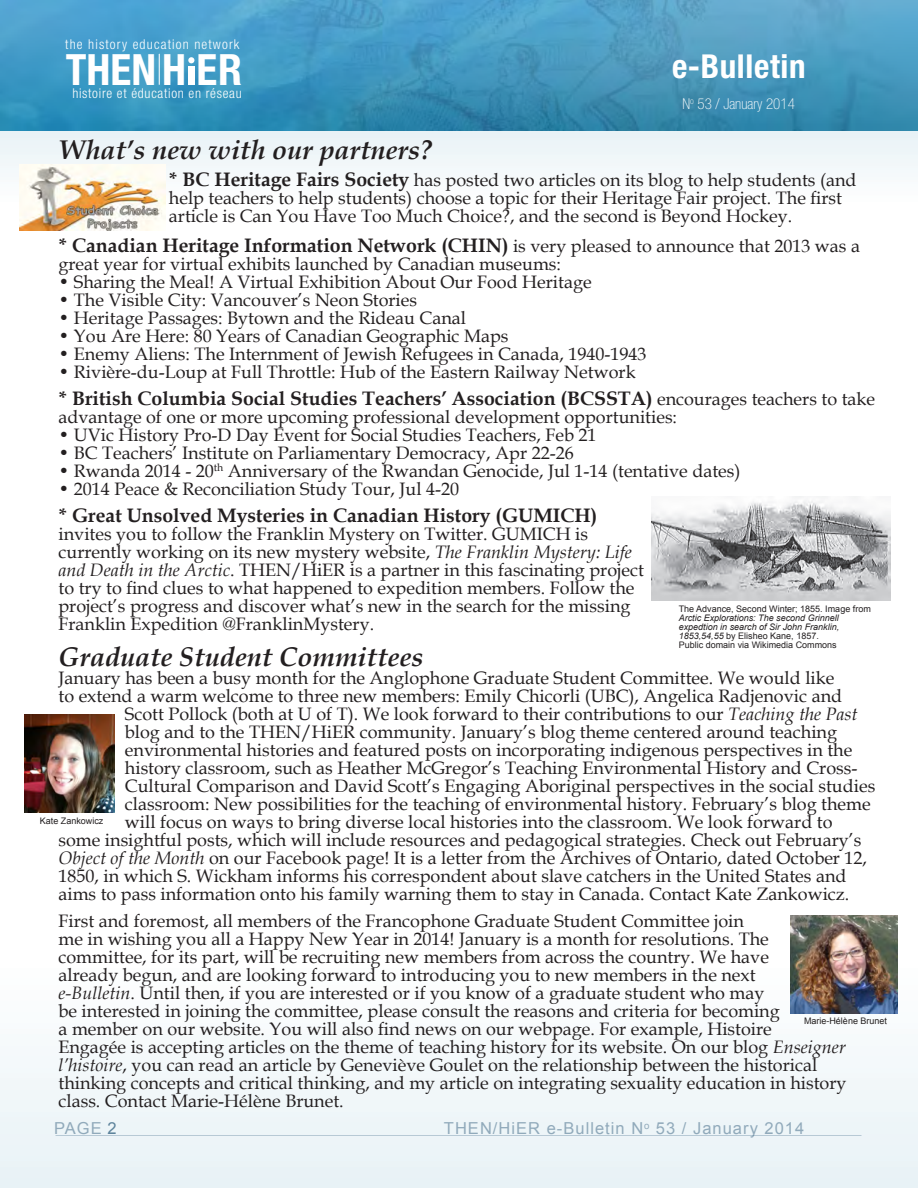
<style>
.page{position:relative;width:918px;height:1188px;background:#fff}
.page>*{position:absolute;margin:0;border:0;box-sizing:border-box;transform-origin:0 0}
.t1{font:700 condensed 43.2px "Helvetica Neue";color:#fff}
.t2{font:700 condensed 33px "Helvetica Neue";letter-spacing:.02em;color:#fff}
.t3{font:italic 700 27px "Book Antiqua";color:#231f20}
.t4{font:700 19.5px "Book Antiqua";color:#231f20}
.t5{font:18px/18px "Book Antiqua";color:#231f20}
.t6{font:16.5px "Arial";letter-spacing:.06em;color:#91aabb}
.t7{font:100 condensed 15px "Helvetica Neue";color:#fff}
.t8{font:300 condensed 13.65px "Helvetica Neue";letter-spacing:.05em;color:#fff}
.t9{font:300 condensed 13.65px "Helvetica Neue";letter-spacing:.07em;color:#fff}
.t10{font:9px "Arial";color:#231f20}
.t11{font:italic 9px/9px "Arial";color:#231f20;text-align:justify}
.s1{font-weight:700;font-size:19.5px}
.s2{font-weight:400;font-size:18px}
.s3{font-style:italic}
.s4{font-style:normal}
.s5{color:#5e849c}
</style>
<div class="page">
<div style="left:0;top:963px;width:918px;height:225px;background:#f2f7f9"></div>
<hr style="left:56px;top:1135px;width:805px;height:1px;background:#003b62">
<div style="left:0;top:130px;width:918px;height:72px;background:#f2f7f9"></div>
<img style="left:0;top:0;width:918px;height:130px">
<hr style="left:159px;top:54px;width:1px;height:31px;background:#fff">
<div style="left:188px;top:66px;width:6px;height:19px;background:#fff"></div>
<svg style="left:188px;top:57px;width:6px;height:6px"></svg>
<img style="left:791px;top:915px;width:106px;height:98px">
<img style="left:24px;top:715px;width:90px;height:98px">
<img style="left:20px;top:165px;width:145px;height:65px">
<img style="left:651px;top:496px;width:240px;height:105px">
<p class="t9" style="left:65px;top:36px;width:176px">the history education network</p>
<p class="t8" style="left:72px;top:86px;width:171px">histoire et éducation en réseau</p>
<h1 class="t1" style="left:66px;top:43px;width:178px">THENH ER</h1>
<p class="t2" style="left:672px;top:46px;width:135px">e-Bulletin</p>
<p class="t7" style="left:682px;top:96px;width:114px">N<sup>o</sup> 53 / January 2014</p>
<p class="t3" style="left:58px;top:131px;width:375px">What’s new with our partners?</p>
<p class="t5" style="left:169px;top:171px;width:689px"><span class="s1">* BC Heritage Fairs Society</span> has posted two articles on its blog to help students (and help teachers to help students) choose a topic for their Heritage Fair project. The first article is Can You Have Too Much Choice?, and the second is Beyond Hockey.</p>
<p class="t4" style="left:58px;top:232px;width:803px">* Canadian Heritage Information Network (CHIN) <span class="s2">is very pleased to announce that 2013 was a</span></p>
<p class="t5" style="left:59px;top:255px;width:504px">great year for virtual exhibits launched by Canadian museums:</p>
<p class="t5" style="left:59px;top:273px;width:535px">• Sharing the Meal! A Virtual Exhibition About Our Food Heritage</p>
<p class="t5" style="left:59px;top:291px;width:360px">• The Visible City: Vancouver’s Neon Stories</p>
<p class="t5" style="left:59px;top:309px;width:409px">• Heritage Passages: Bytown and the Rideau Canal</p>
<p class="t5" style="left:59px;top:327px;width:452px">• You Are Here: 80 Years of Canadian Geographic Maps</p>
<p class="t5" style="left:59px;top:345px;width:589px">• Enemy Aliens: The Internment of Jewish Refugees in Canada, 1940-1943</p>
<p class="t5" style="left:59px;top:363px;width:579px">• Rivière-du-Loup at Full Throttle: Hub of the Eastern Railway Network</p>
<p class="t4" style="left:58px;top:385px;width:818px">* British Columbia Social Studies Teachers’ Association (BCSSTA) <span class="s2">encourages teachers to take</span></p>
<p class="t5" style="left:58px;top:408px;width:620px">advantage of one or more upcoming professional development opportunities:</p>
<p class="t5" style="left:58px;top:426px;width:540px">• UVic History Pro-D Day Event for Social Studies Teachers, Feb 21</p>
<p class="t5" style="left:58px;top:444px;width:517px">• BC Teachers’ Institute on Parliamentary Democracy, Apr 22-26</p>
<p class="t5" style="left:58px;top:462px;width:683px">• Rwanda 2014 - 20<sup>th</sup> Anniversary of the Rwandan Genocide, Jul 1-14 (tentative dates)</p>
<p class="t5" style="left:59px;top:480px;width:402px">• 2014 Peace &amp; Reconciliation Study Tour, Jul 4-20</p>
<p class="t4" style="left:58px;top:502px;width:540px">* Great Unsolved Mysteries in Canadian History (GUMICH)</p>
<p class="t5" style="left:58px;top:525px;width:587px">invites you to follow the Franklin Mystery on Twitter. GUMICH is currently working on its new mystery website, <span class="s3">The Franklin Mystery: Life and Death in the Arctic</span>. THEN/HiER is a partner in this fascinating project to try to find clues to what happened to expedition members. Follow the project’s progress and discover what’s new in the search for the missing Franklin Expedition @FranklinMystery.</p>
<p class="t3" style="left:58px;top:638px;width:367px">Graduate Student Committees</p>
<p class="t5" style="left:58px;top:669px;width:777px">January has been a busy month for the Anglophone Graduate Student Committee. We would like</p>
<p class="t5" style="left:58px;top:687px;width:785px">to extend a warm welcome to three new members: Emily Chicorli (UBC), Angelica Radjenovic and</p>
<p class="t5" style="left:125px;top:705px;width:734px">Scott Pollock (both at U of T). We look forward to their contributions to our <span class="s3">Teaching the Past</span></p>
<p class="t5" style="left:125px;top:723px;width:714px">blog and to the THEN/HiER community. January’s blog theme centered around teaching</p>
<p class="t5" style="left:125px;top:741px;width:729px">environmental histories and featured posts on incorporating indigenous perspectives in the</p>
<p class="t5" style="left:125px;top:759px;width:734px">history classroom, such as Heather McGregor’s Teaching Environmental History and Cross-</p>
<p class="t5" style="left:125px;top:777px;width:752px">Cultural Comparison and David Scott’s Engaging Aboriginal perspectives in the social studies</p>
<p class="t5" style="left:125px;top:795px;width:747px">classroom: New possibilities for the teaching of environmental history. February’s blog theme</p>
<p class="t5" style="left:125px;top:813px;width:709px">will focus on ways to bring diverse local histories into the classroom. We look forward to</p>
<p class="t5" style="left:58px;top:831px;width:805px">some insightful posts, which will include resources and pedagogical strategies. Check out February’s</p>
<p class="t5" style="left:58px;top:849px;width:810px"><span class="s3">Object of the Month</span> on our Facebook page! It is a letter from the Archives of Ontario, dated October 12,</p>
<p class="t5" style="left:58px;top:867px;width:790px">1850, in which S. Wickham informs his correspondent about slave catchers in the United States and</p>
<p class="t5" style="left:58px;top:885px;width:792px">aims to pass information onto his family warning them to stay in Canada. Contact Kate Zankowicz.</p>
<p class="t5" style="left:58px;top:912px;width:790px">First and foremost, all members of the Francophone Graduate Student Committee join<br>me in wishing you all a Happy New Year in 2014! January is a month for resolutions. The committee, for its part, will be recruiting new members from across the country. We have<br>already begun, and are looking forward to introducing you to new members in the next<br><span class="s3">e-Bulletin</span>. Until then, if you are interested or if you know of a graduate student who may<br>be interested in joining the committee, please consult the reasons and criteria for becoming<br>a member on our website. You will also find news on our webpage. For example, Histoire<br>Engagée is accepting articles on the theme of teaching history for its website. On our blog <span class="s3">Enseigner l’histoire</span>, you can read an article by Geneviève Goulet on the relationship between the historical thinking concepts and critical thinking, and my article on integrating sexuality education in history class. Contact Marie-Hélène Brunet.</p>
<p class="t10" style="left:679px;top:603px;width:194px">The Advance, Second Winter; 1855. Image from</p>
<p class="t11" style="left:679px;top:613px;width:162px">Arctic Explorations: The second Grinnell expedtion in search of Sir John Franklin, 1853,54,55 <span class="s4">by Elisheo Kane, 1857.</span></p>
<p class="t10" style="left:679px;top:639px;width:160px">Public domain via Wikimedia Commons</p>
<p class="t10" style="left:40px;top:815px;width:65px">Kate Zankowicz</p>
<p class="t10" style="left:804px;top:1014px;width:85px">Marie-Hélène Brunet</p>
<p class="t6" style="left:54px;top:1117px;width:64px">PAGE <span class="s5">2</span></p>
<p class="t6" style="left:444px;top:1117px;width:362px">THEN/HiER e-Bulletin N<sup>o</sup> 53 / January 2014</p>
</div>
